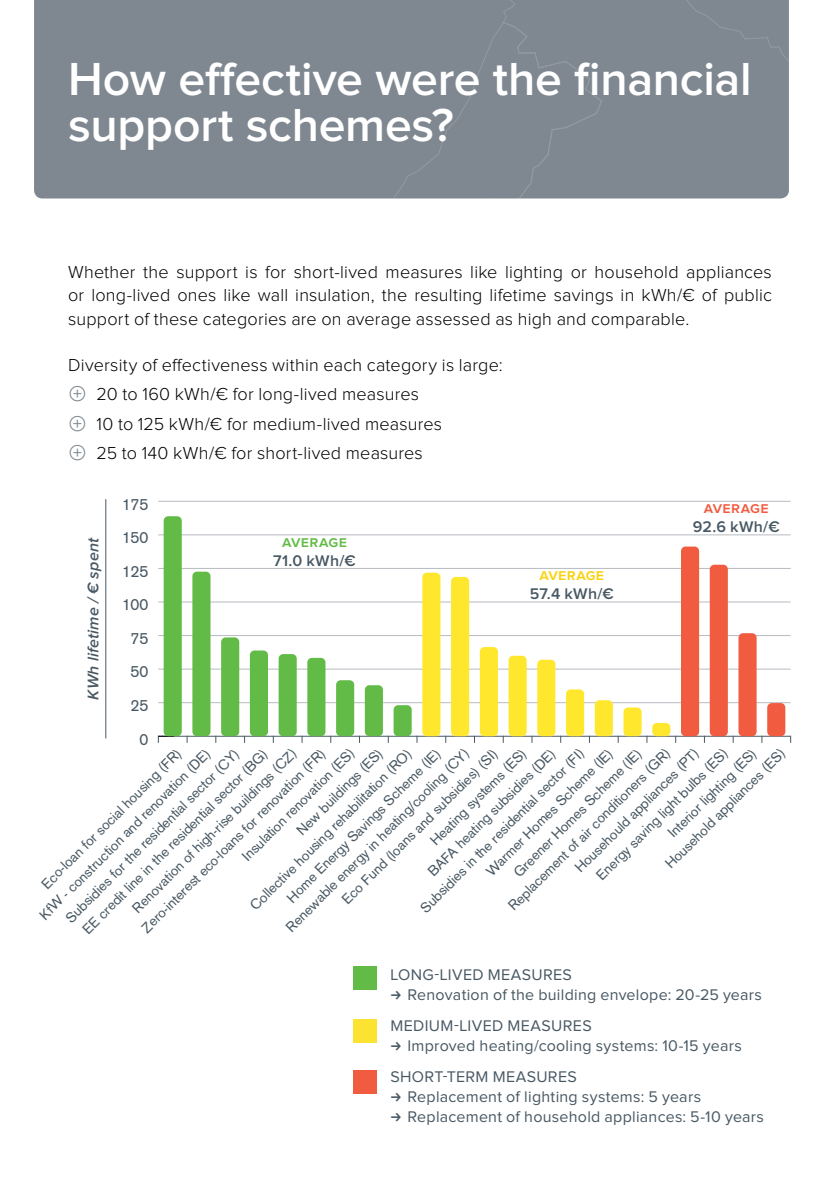
<style>
.page{position:relative;width:823px;height:1191px;background:#fff}
.page>*{position:absolute;margin:0;border:0;box-sizing:border-box;transform-origin:0 0}
.t1{font:600 48px/46px "Proxima Nova";letter-spacing:-.005em;color:#fff}
.t2{font:300 18px/29.2px "Proxima Nova";letter-spacing:.01em;color:#000;text-align:justify}
.t3{font:16px/20px "Proxima Nova";letter-spacing:.015em;color:#485863}
.t4{font:600 16px "Proxima Nova";letter-spacing:.02em;color:#485863}
.t5{font:16px "Basic Commercial LT";color:#485863}
.t6{font:italic 600 16px "Proxima Nova";letter-spacing:.01em;color:#485863}
.t7{font:600 16px "Proxima Nova";letter-spacing:.02em;color:#62bb46}
.t8{font:600 16px "Proxima Nova";letter-spacing:.02em;color:#f9d10a}
.t9{font:600 16px "Proxima Nova";letter-spacing:.02em;color:#f15b40}
.t10{font:14px/20.4px "Basic Commercial LT";color:#485863}
</style>
<div class="page">
<div style="left:34px;top:0;width:121px;height:198px;background:#7f8891"></div>
<div style="left:155px;top:0;width:634px;height:198px;background:#7f8891"></div>
<hr style="left:158px;top:735px;width:632px;height:1px;background:#485863">
<svg style="left:158px;top:735px;width:16px;height:8px"></svg>
<hr style="left:158px;top:702px;width:632px;height:1px;background:#b7bbc1">
<hr style="left:158px;top:668px;width:632px;height:1px;background:#b7bbc1">
<hr style="left:158px;top:635px;width:632px;height:1px;background:#b7bbc1">
<hr style="left:158px;top:601px;width:632px;height:1px;background:#b7bbc1">
<hr style="left:158px;top:568px;width:632px;height:1px;background:#b7bbc1">
<hr style="left:158px;top:534px;width:632px;height:1px;background:#b7bbc1">
<hr style="left:158px;top:501px;width:632px;height:1px;background:#b7bbc1">
<div style="left:163px;top:516px;width:19px;height:220px;background:#62bb46;border-radius:5px"></div>
<div style="left:192px;top:571px;width:18px;height:165px;background:#62bb46;border-radius:5px"></div>
<div style="left:221px;top:637px;width:18px;height:99px;background:#62bb46;border-radius:5px"></div>
<div style="left:250px;top:650px;width:18px;height:86px;background:#62bb46;border-radius:5px"></div>
<div style="left:278px;top:654px;width:18px;height:82px;background:#62bb46;border-radius:5px"></div>
<div style="left:307px;top:658px;width:18px;height:78px;background:#62bb46;border-radius:5px"></div>
<div style="left:336px;top:680px;width:18px;height:56px;background:#62bb46;border-radius:5px"></div>
<div style="left:364px;top:685px;width:19px;height:51px;background:#62bb46;border-radius:5px"></div>
<div style="left:393px;top:705px;width:18px;height:31px;background:#62bb46;border-radius:5px"></div>
<div style="left:422px;top:572px;width:18px;height:164px;background:#ffe72d;border-radius:5px"></div>
<div style="left:451px;top:577px;width:18px;height:159px;background:#ffe72d;border-radius:5px"></div>
<div style="left:479px;top:647px;width:18px;height:89px;background:#ffe72d;border-radius:5px"></div>
<div style="left:508px;top:656px;width:18px;height:80px;background:#ffe72d;border-radius:5px"></div>
<div style="left:537px;top:659px;width:18px;height:77px;background:#ffe72d;border-radius:5px"></div>
<div style="left:565px;top:689px;width:18px;height:47px;background:#ffe72d;border-radius:5px"></div>
<div style="left:594px;top:700px;width:18px;height:36px;background:#ffe72d;border-radius:5px"></div>
<div style="left:623px;top:707px;width:18px;height:29px;background:#ffe72d;border-radius:5px"></div>
<div style="left:652px;top:723px;width:18px;height:13px;background:#ffe72d;border-radius:5px"></div>
<div style="left:680px;top:546px;width:18px;height:190px;background:#f15b40;border-radius:5px"></div>
<div style="left:709px;top:565px;width:18px;height:171px;background:#f15b40;border-radius:5px"></div>
<div style="left:738px;top:633px;width:18px;height:103px;background:#f15b40;border-radius:5px"></div>
<div style="left:766px;top:703px;width:18px;height:33px;background:#f15b40;border-radius:5px"></div>
<hr style="left:105px;top:499px;width:1px;height:239px;background:#485863">
<div style="left:353px;top:965px;width:24px;height:24px;background:#62bb46"></div>
<div style="left:353px;top:1018px;width:24px;height:24px;background:#fce331"></div>
<div style="left:353px;top:1070px;width:24px;height:24px;background:#f15b40"></div>
<h1 class="t1" style="left:68px;top:57px;width:684px">How effective were the financial support schemes?</h1>
<p class="t2" style="left:68px;top:260px;width:705px;line-height:23.6px">Whether the support is for short-lived measures like lighting or household appliances or long-lived ones like wall insulation, the resulting lifetime savings in kWh/€ of public support of these categories are on average assessed as high and comparable.</p>
<p class="t2" style="left:96px;top:351px;width:407px;text-align:left;text-indent:-28px">Diversity of effectiveness within each category is large:<br>20 to 160 kWh/€ for long-lived measures<br>10 to 125 kWh/€ for medium-lived measures<br>25 to 140 kWh/€ for short-lived measures</p>
<p class="t5" style="left:122px;top:494px;width:28px">175</p>
<p class="t5" style="left:122px;top:528px;width:28px">150</p>
<p class="t6" style="left:84px;top:699px;width:164px;rotate:-90deg">KWh lifetime / € spent</p>
<p class="t7" style="left:282px;top:532px;width:66px">average</p>
<p class="t4" style="left:273px;top:551px;width:84px">71.0 kWh/€</p>
<p class="t5" style="left:122px;top:561px;width:28px">125</p>
<p class="t5" style="left:122px;top:595px;width:28px">100</p>
<p class="t5" style="left:130px;top:629px;width:19px">75</p>
<p class="t5" style="left:130px;top:662px;width:19px">50</p>
<p class="t5" style="left:130px;top:696px;width:19px">25</p>
<p class="t5" style="left:139px;top:729px;width:10px">0</p>
<p class="t8" style="left:539px;top:565px;width:66px">average</p>
<p class="t4" style="left:529px;top:584px;width:86px">57.4 kWh/€</p>
<p class="t9" style="left:703px;top:499px;width:66px">average</p>
<p class="t4" style="left:692px;top:518px;width:88px">92.6 kWh/€</p>
<p class="t10" style="left:569px;top:862px;width:170px;rotate:-45deg">Househould appliances (PT)</p>
<p class="t10" style="left:591px;top:870px;width:180px;rotate:-45deg">Energy saving light bulbs (ES)</p>
<p class="t10" style="left:237px;top:851px;width:154px;rotate:-45deg">Insulation renovation (ES)</p>
<p class="t10" style="left:127px;top:903px;width:227px;rotate:-45deg">Renovation of high-rise buildings (CZ)</p>
<p class="t10" style="left:281px;top:922px;width:254px;rotate:-45deg">Renewable energy in heating/cooling (CY)</p>
<p class="t10" style="left:503px;top:900px;width:223px;rotate:-45deg">Replacement of air conditioners (GR)</p>
<p class="t10" style="left:660px;top:858px;width:164px;rotate:-45deg">Household appliances (ES)</p>
<p class="t10" style="left:415px;top:903px;width:227px;rotate:-45deg">Subsidies in the residential sector (FI)</p>
<p class="t10" style="left:291px;top:825px;width:117px;rotate:-45deg">New buildings (ES)</p>
<p class="t10" style="left:423px;top:866px;width:175px;rotate:-45deg">BAFA heating subsidies (DE)</p>
<p class="t10" style="left:337px;top:894px;width:215px;rotate:-45deg">Eco Fund (loans and subsidies) (SI)</p>
<p class="t10" style="left:662px;top:827px;width:120px;rotate:-45deg">Interior lighting (ES)</p>
<p class="t10" style="left:245px;top:900px;width:223px;rotate:-45deg">Collective housing rehabilitation (RO)</p>
<p class="t10" style="left:37px;top:879px;width:193px;rotate:-45deg">Eco-loan for social housing (FR)</p>
<p class="t10" style="left:425px;top:835px;width:131px;rotate:-45deg">Heating systems (ES)</p>
<p class="t10" style="left:137px;top:922px;width:255px;rotate:-45deg">Zero-interest eco-loans for renovation (FR)</p>
<p class="t10" style="left:282px;top:892px;width:212px;rotate:-45deg">Home Energy Savings Scheme (IE)</p>
<p class="t10" style="left:46px;top:898px;width:240px;text-indent:-16px;rotate:-45deg">KfW - construction and renovation (DE)<br>Subsidies for the residential sector (CY)</p>
<p class="t10" style="left:78px;top:924px;width:256px;rotate:-45deg">EE credit line in the residential sector (BG)</p>
<p class="t10" style="left:494px;top:853px;width:176px;text-indent:-18px;rotate:-45deg">Warmer Homes Scheme (IE)<br>Greener Homes Scheme (IE)</p>
<p class="t3" style="left:407px;top:964px;width:356px;text-indent:-17px">Long-lived measures<br>Renovation of the building envelope: 20-25 years</p>
<p class="t3" style="left:407px;top:1016px;width:336px;text-indent:-17px">Medium-lived measures<br>I mproved heating/cooling systems: 10-15 years</p>
<p class="t3" style="left:407px;top:1067px;width:358px;text-indent:-17px">Short-term measures<br>Replacement of lighting systems: 5 years<br>Replacement of household appliances: 5-10 years</p>
</div>
